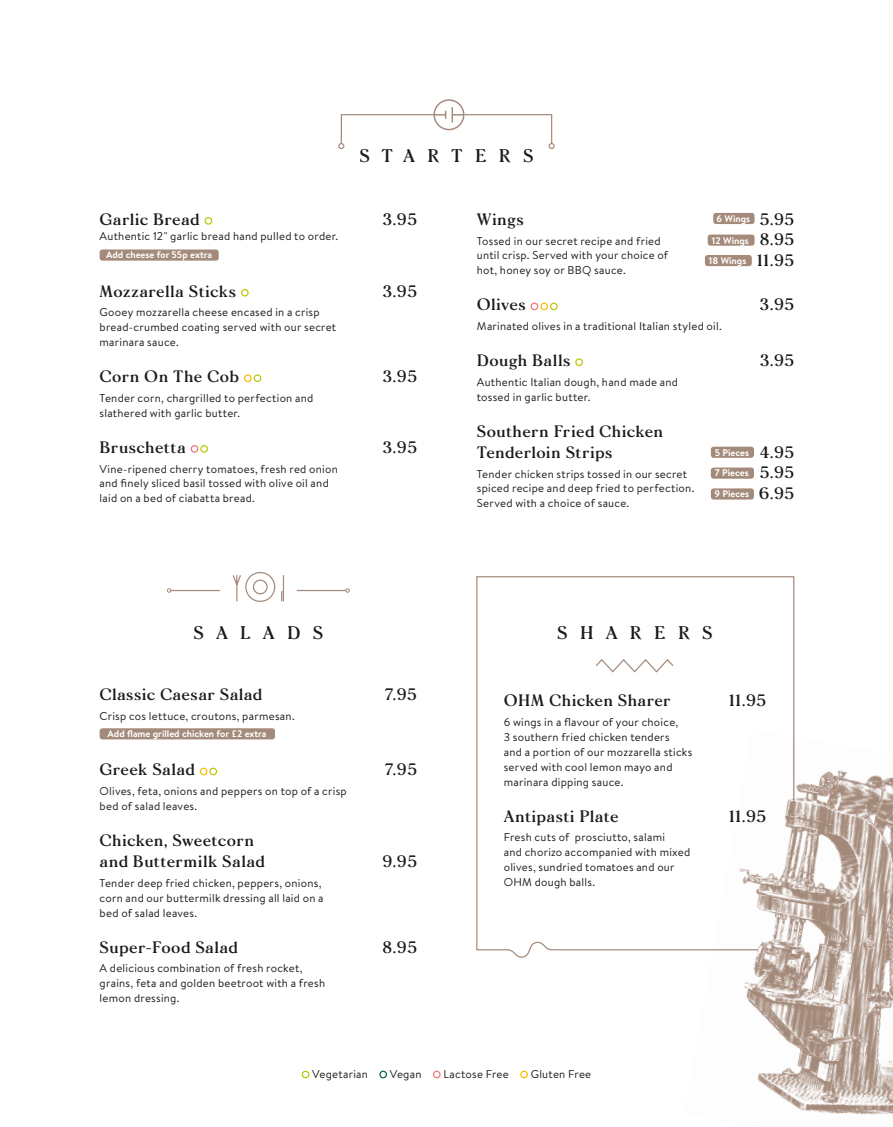
<style>
.page{position:relative;width:893px;height:1127px;background:#fff}
.page>*{position:absolute;margin:0;border:0;box-sizing:border-box;transform-origin:0 0}
.t1{font:700 17.5px "Morion";letter-spacing:.7em;color:#1b1b1a}
.t2{font:700 15.75px/21px "Morion";letter-spacing:.025em;color:#1b1b1a}
.t3{font:11.38px/14.9px "Brandon Text";letter-spacing:.02em;color:#1b1b1a}
.t4{font:700 9.62px/20.5px "Brandon Text";color:#fff;text-align:center}
</style>
<div class="page">
<svg style="left:476px;top:576px;width:319px;height:382px"></svg>
<img style="left:684px;top:729px;width:209px;height:386px">
<div style="left:205px;top:217px;width:7px;height:8px;border:1px solid #bbc801;border-radius:50%"></div>
<div style="left:100px;top:249px;width:119px;height:11px;background:#a48a7a;border-radius:3px"></div>
<div style="left:241px;top:289px;width:8px;height:7px;border:1px solid #bbc801;border-radius:50%"></div>
<div style="left:244px;top:374px;width:8px;height:8px;border:1px solid #fbba00;border-radius:50%"></div>
<div style="left:254px;top:374px;width:7px;height:8px;border:1px solid #bbc801;border-radius:50%"></div>
<div style="left:191px;top:445px;width:7px;height:7px;border:1px solid #ee7677;border-radius:50%"></div>
<div style="left:200px;top:445px;width:8px;height:7px;border:1px solid #bbc801;border-radius:50%"></div>
<div style="left:531px;top:302px;width:7px;height:8px;border:1px solid #ee7677;border-radius:50%"></div>
<div style="left:540px;top:302px;width:8px;height:8px;border:1px solid #fbba00;border-radius:50%"></div>
<div style="left:550px;top:302px;width:8px;height:8px;border:1px solid #bbc801;border-radius:50%"></div>
<div style="left:575px;top:358px;width:8px;height:8px;border:1px solid #bbc801;border-radius:50%"></div>
<div style="left:302px;top:1070px;width:7px;height:7px;border:1px solid #bbc801;border-radius:50%"></div>
<div style="left:379px;top:1070px;width:8px;height:7px;border:1px solid #00693a;border-radius:50%"></div>
<div style="left:433px;top:1070px;width:8px;height:7px;border:1px solid #ee7677;border-radius:50%"></div>
<div style="left:520px;top:1070px;width:8px;height:7px;border:1px solid #fbba00;border-radius:50%"></div>
<svg style="left:594px;top:657px;width:81px;height:16px"></svg>
<div style="left:708px;top:234px;width:47px;height:12px;background:#a48a7a;border-radius:3px"></div>
<div style="left:705px;top:255px;width:47px;height:11px;background:#a48a7a;border-radius:3px"></div>
<div style="left:713px;top:213px;width:42px;height:11px;background:#a48a7a;border-radius:3px"></div>
<div style="left:711px;top:467px;width:43px;height:11px;background:#a48a7a;border-radius:3px"></div>
<div style="left:711px;top:488px;width:43px;height:11px;background:#a48a7a;border-radius:3px"></div>
<div style="left:711px;top:446px;width:43px;height:11px;background:#a48a7a;border-radius:3px"></div>
<svg style="left:338px;top:99px;width:217px;height:50px"></svg>
<div style="left:100px;top:728px;width:175px;height:11px;background:#a48a7a;border-radius:3px"></div>
<div style="left:200px;top:767px;width:7px;height:8px;border:1px solid #fbba00;border-radius:50%"></div>
<div style="left:209px;top:767px;width:8px;height:8px;border:1px solid #bbc801;border-radius:50%"></div>
<hr style="left:297px;top:589px;width:49px;height:2px;background:#a48a7a">
<svg style="left:345px;top:588px;width:5px;height:4px"></svg>
<hr style="left:171px;top:589px;width:49px;height:2px;background:#a48a7a">
<svg style="left:167px;top:588px;width:4px;height:4px"></svg>
<svg style="left:232px;top:572px;width:52px;height:30px"></svg>
<h1 class="t1" style="left:359px;top:141px;width:176px">STARTERS</h1>
<h2 class="t2" style="left:100px;top:207px;width:102px">Garlic Bread</h2>
<h2 class="t2" style="left:382px;top:207px;width:36px">3.95</h2>
<p class="t3" style="left:100px;top:228px;width:240px">Authentic 12" garlic bread hand pulled to order.</p>
<p class="t4" style="left:106px;top:244px;width:107px">Add cheese for 55p extra</p>
<h2 class="t2" style="left:100px;top:278px;width:138px">Mozzarella Sticks</h2>
<h2 class="t2" style="left:382px;top:278px;width:36px">3.95</h2>
<p class="t3" style="left:100px;top:304px;width:238px">Gooey mozzarella cheese encased in a crisp bread-crumbed coating served with our secret marinara sauce.</p>
<h2 class="t2" style="left:100px;top:364px;width:141px">Corn On The Cob</h2>
<h2 class="t2" style="left:382px;top:364px;width:36px">3.95</h2>
<p class="t3" style="left:100px;top:390px;width:215px">Tender corn, chargrilled to perfection and slathered with garlic butter.</p>
<h2 class="t2" style="left:100px;top:434px;width:88px">Bruschetta</h2>
<h2 class="t2" style="left:382px;top:434px;width:36px">3.95</h2>
<p class="t3" style="left:100px;top:460px;width:240px">Vine-ripened cherry tomatoes, fresh red onion and finely sliced basil tossed with olive oil and laid on a bed of ciabatta bread.</p>
<h1 class="t1" style="left:193px;top:617px;width:131px">SALADS</h1>
<h2 class="t2" style="left:100px;top:681px;width:164px">Classic Caesar Salad</h2>
<h2 class="t2" style="left:385px;top:681px;width:33px">7.95</h2>
<p class="t3" style="left:100px;top:707px;width:197px">Crisp cos lettuce, croutons, parmesan.</p>
<p class="t4" style="left:108px;top:723px;width:161px">Add flame grilled chicken for £2 extra</p>
<h2 class="t2" style="left:100px;top:757px;width:97px">Greek Salad</h2>
<h2 class="t2" style="left:385px;top:757px;width:33px">7.95</h2>
<p class="t3" style="left:100px;top:783px;width:249px">Olives, feta, onions and peppers on top of a crisp bed of salad leaves.</p>
<h2 class="t2" style="left:100px;top:827px;width:167px">Chicken, Sweetcorn and Buttermilk Salad</h2>
<h2 class="t2" style="left:383px;top:848px;width:36px">9.95</h2>
<p class="t3" style="left:100px;top:874px;width:226px">Tender deep fried chicken, peppers, onions, corn and our buttermilk dressing all laid on a bed of salad leaves.</p>
<h2 class="t2" style="left:100px;top:934px;width:140px">Super-Food Salad</h2>
<h2 class="t2" style="left:382px;top:934px;width:36px">8.95</h2>
<p class="t3" style="left:100px;top:960px;width:227px">A delicious combination of fresh rocket, grains, feta and golden beetroot with a fresh lemon dressing.</p>
<h2 class="t2" style="left:477px;top:207px;width:48px">Wings</h2>
<h2 class="t2" style="left:760px;top:207px;width:36px">5.95</h2>
<p class="t3" style="left:477px;top:233px;width:193px">Tossed in our secret recipe and fried until crisp. Served with your choice of hot, honey soy or BBQ sauce.</p>
<h2 class="t2" style="left:477px;top:292px;width:50px">Olives</h2>
<h2 class="t2" style="left:760px;top:292px;width:36px">3.95</h2>
<p class="t3" style="left:477px;top:318px;width:246px">Marinated olives in a traditional Italian styled oil.</p>
<h2 class="t2" style="left:477px;top:348px;width:95px">Dough Balls</h2>
<h2 class="t2" style="left:760px;top:348px;width:36px">3.95</h2>
<p class="t3" style="left:477px;top:374px;width:203px">Authentic Italian dough, hand made and tossed in garlic butter.</p>
<h2 class="t2" style="left:477px;top:418px;width:188px">Southern Fried Chicken<br>Tenderloin Strips</h2>
<p class="t4" style="left:717px;top:208px;width:35px">6 Wings</p>
<h2 class="t2" style="left:757px;top:227px;width:39px">8.95<br>11.95</h2>
<p class="t4" style="left:709px;top:230px;width:41px">12 Wings<br>18 Wings</p>
<h2 class="t2" style="left:760px;top:439px;width:36px">4.95</h2>
<p class="t4" style="left:715px;top:441px;width:36px">5 Pieces</p>
<p class="t3" style="left:477px;top:465px;width:219px">Tender chicken strips tossed in our secret spiced recipe and deep fried to perfection.<br>Served with a choice of sauce.</p>
<p class="t4" style="left:715px;top:462px;width:36px;text-align:left">7 Pieces<br>9 Pieces</p>
<h2 class="t2" style="left:759px;top:460px;width:37px">5.95<br>6.95</h2>
<h1 class="t1" style="left:557px;top:617px;width:157px">SHARERS</h1>
<h2 class="t2" style="left:504px;top:688px;width:168px">OHM Chicken Sharer</h2>
<h2 class="t2" style="left:729px;top:688px;width:39px">11.95</h2>
<p class="t3" style="left:504px;top:714px;width:190px">6 wings in a flavour of your choice,<br>3 southern fried chicken tenders<br>and a portion of our mozzarella sticks served with cool lemon mayo and marinara dipping sauce.</p>
<h2 class="t2" style="left:504px;top:803px;width:116px">Antipasti Plate</h2>
<h2 class="t2" style="left:729px;top:803px;width:39px">11.95</h2>
<p class="t3" style="left:504px;top:829px;width:188px">Fresh cuts of prosciutto, salami<br>and chorizo accompanied with mixed olives, sundried tomatoes and our<br>OHM dough balls.</p>
<p class="t3" style="left:312px;top:1066px;width:57px">Vegetarian</p>
<p class="t3" style="left:390px;top:1066px;width:33px">Vegan</p>
<p class="t3" style="left:443px;top:1066px;width:67px">Lactose Free</p>
<p class="t3" style="left:531px;top:1066px;width:62px">Gluten Free</p>
</div>
